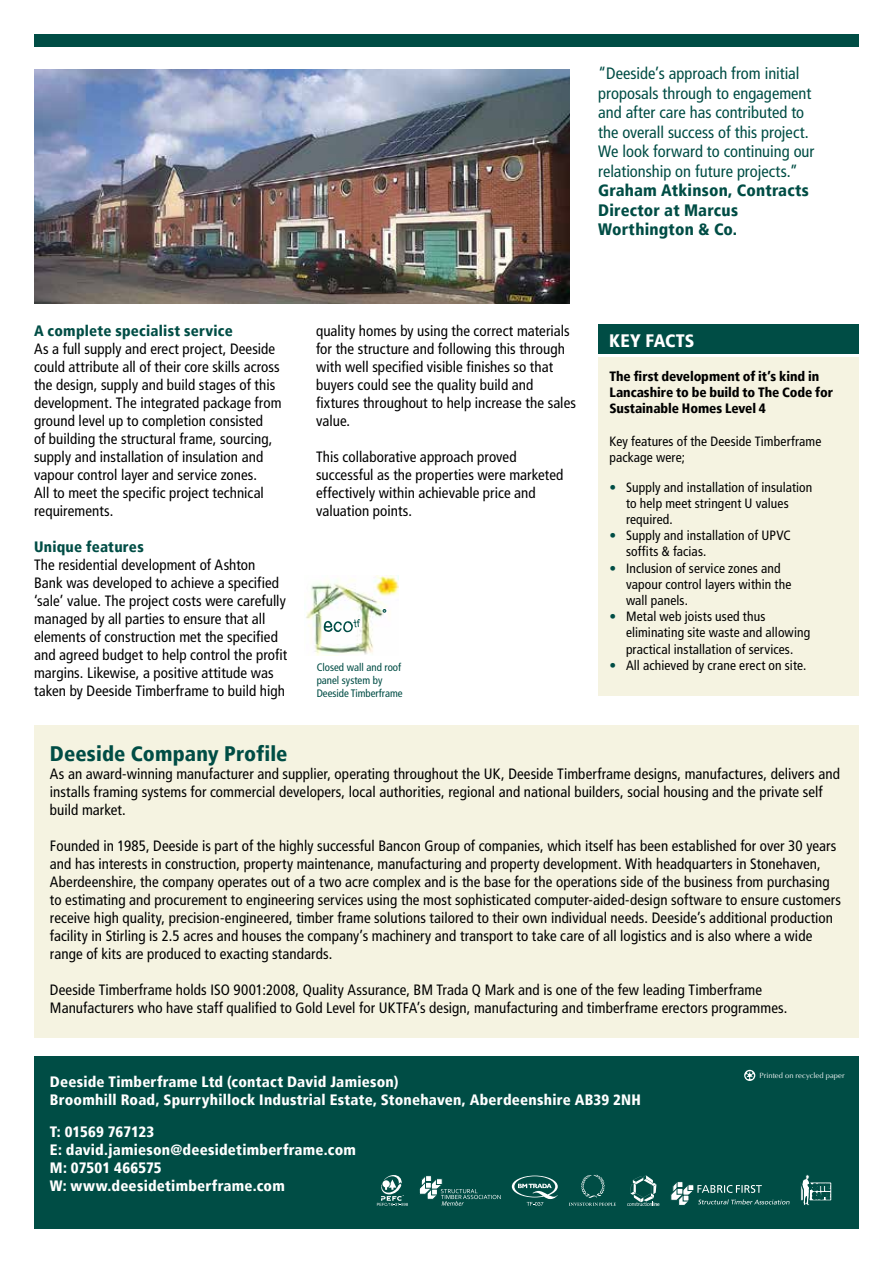
<style>
.page{position:relative;width:893px;height:1263px;background:#fff}
.page>*{position:absolute;margin:0;border:0;box-sizing:border-box;transform-origin:0 0}
.t1{font:900 condensed 21px "Frutiger LT";letter-spacing:.005em;color:#004d45}
.t2{font:900 condensed 18px "Frutiger LT";letter-spacing:.01em;color:#fff}
.t3{font:condensed 16.5px/19.5px "Frutiger LT";color:#004d45}
.t4{font:900 condensed 16.5px/19.5px "Frutiger LT";letter-spacing:.01em;color:#004d45}
.t5{font:condensed 15px/18px "Frutiger LT";letter-spacing:.005em;color:#000}
.t6{font:900 condensed 15px/18px "Frutiger LT";letter-spacing:.015em;color:#fff}
.t7{font:900 condensed 15px "Frutiger LT";letter-spacing:.015em;color:#004d45}
.t8{font:condensed 13.5px/16.2px "Frutiger LT";letter-spacing:.01em;color:#000}
.t9{font:900 condensed 13.5px/16.2px "Frutiger LT";letter-spacing:-.005em;color:#000}
.t10{font:condensed 10.8px/13px "Frutiger LT";color:#004d45}
.t11{font:7.5px "Optima";letter-spacing:.015em;color:#fff}
.s1{color:#004d45}
</style>
<div class="page">
<div style="left:34px;top:34px;width:825px;height:13px;background:#004d45"></div>
<img style="left:34px;top:70px;width:536px;height:233px">
<div style="left:598px;top:357px;width:261px;height:339px;background:#f5f3e1"></div>
<div style="left:598px;top:325px;width:261px;height:29px;background:#004d45"></div>
<img style="left:306px;top:575px;width:93px;height:81px">
<svg style="left:324px;top:619px;width:36px;height:13px"></svg>
<div style="left:34px;top:725px;width:825px;height:313px;background:#f5f3e1"></div>
<div style="left:34px;top:1057px;width:825px;height:172px;background:#004d45"></div>
<svg style="left:744px;top:1070px;width:11px;height:11px"></svg>
<svg style="left:627px;top:1175px;width:32px;height:31px"></svg>
<svg style="left:377px;top:1175px;width:31px;height:31px"></svg>
<svg style="left:569px;top:1175px;width:47px;height:31px"></svg>
<svg style="left:512px;top:1175px;width:46px;height:31px"></svg>
<svg style="left:801px;top:1174px;width:31px;height:32px"></svg>
<svg style="left:419px;top:1175px;width:82px;height:31px"></svg>
<svg style="left:670px;top:1181px;width:120px;height:25px"></svg>
<p class="t3" style="left:598px;top:64px;width:218px">“Deeside’s approach from initial proposals through to engagement and after care has contributed to the overall success of this project.<br>We look forward to continuing our relationship on future projects.”</p>
<p class="t4" style="left:598px;top:181px;width:212px">Graham Atkinson, Contracts<br>Director at Marcus<br>Worthington &amp; Co.</p>
<p class="t7" style="left:34px;top:322px;width:200px">A complete specialist service</p>
<p class="t5" style="left:34px;top:340px;width:249px">As a full supply and erect project, Deeside could attribute all of their core skills across the design, supply and build stages of this development. The integrated package from ground level up to completion consisted<br>of building the structural frame, sourcing, supply and installation of insulation and vapour control layer and service zones.<br>All to meet the specific project technical requirements.</p>
<p class="t7" style="left:34px;top:538px;width:111px">Unique features</p>
<p class="t5" style="left:34px;top:556px;width:255px">The residential development of Ashton Bank was developed to achieve a specified ‘sale’ value. The project costs were carefully managed by all parties to ensure that all elements of construction met the specified and agreed budget to help control the profit margins. Likewise, a positive attitude was taken by Deeside Timberframe to build high</p>
<p class="t5" style="left:316px;top:322px;width:261px">quality homes by using the correct materials for the structure and following this through with well specified visible finishes so that buyers could see the quality build and fixtures throughout to help increase the sales value.</p>
<p class="t5" style="left:316px;top:448px;width:249px">This collaborative approach proved successful as the properties were marketed effectively within achievable price and valuation points.</p>
<p class="t2" style="left:609px;top:330px;width:87px">KEY FACTS</p>
<p class="t9" style="left:609px;top:368px;width:225px">The first development of it’s kind in<br>Lancashire to be build to The Code for<br>Sustainable Homes Level 4</p>
<p class="t8" style="left:609px;top:433px;width:213px">Key features of the Deeside Timberframe package were;</p>
<p class="t8" style="left:626px;top:479px;width:188px;text-indent:-16px"><span class="s1">•</span> Supply and installation of insulation to help meet stringent U values required.</p>
<p class="t8" style="left:626px;top:527px;width:166px;text-indent:-16px"><span class="s1">•</span> Supply and installation of UPVC soffits &amp; facias.</p>
<p class="t8" style="left:626px;top:560px;width:167px;text-indent:-16px"><span class="s1">•</span> Inclusion of service zones and vapour control layers within the wall panels.</p>
<p class="t8" style="left:626px;top:608px;width:186px;text-indent:-16px"><span class="s1">•</span> Metal web joists used thus eliminating site waste and allowing practical installation of services.</p>
<p class="t10" style="left:317px;top:661px;width:86px">Closed wall and roof</p>
<p class="t8" style="left:609px;top:657px;width:198px"><span class="s1">•</span> All achieved by crane erect on site.</p>
<p class="t10" style="left:317px;top:674px;width:88px">panel system by<br>Deeside Timberframe</p>
<h1 class="t1" style="left:50px;top:740px;width:239px">Deeside Company Profile</h1>
<p class="t5" style="left:50px;top:765px;width:791px">As an award-winning manufacturer and supplier, operating throughout the UK, Deeside Timberframe designs, manufactures, delivers and installs framing systems for commercial developers, local authorities, regional and national builders, social housing and the private self build market.</p>
<p class="t5" style="left:50px;top:837px;width:793px">Founded in 1985, Deeside is part of the highly successful Bancon Group of companies, which itself has been established for over 30 years and has interests in construction, property maintenance, manufacturing and property development. With headquarters in Stonehaven, Aberdeenshire, the company operates out of a two acre complex and is the base for the operations side of the business from purchasing to estimating and procurement to engineering services using the most sophisticated computer-aided-design software to ensure customers receive high quality, precision-engineered, timber frame solutions tailored to their own individual needs. Deeside’s additional production facility in Stirling is 2.5 acres and houses the company’s machinery and transport to take care of all logistics and is also where a wide range of kits are produced to exacting standards.</p>
<p class="t5" style="left:50px;top:981px;width:739px">Deeside Timberframe holds ISO 9001:2008, Quality Assurance, BM Trada Q Mark and is one of the few leading Timberframe<br>Manufacturers who have staff qualified to Gold Level for UKTFA’s design, manufacturing and timberframe erectors programmes.</p>
<p class="t6" style="left:50px;top:1073px;width:593px">Deeside Timberframe Ltd (contact David Jamieson)<br>Broomhill Road, Spurryhillock Industrial Estate, Stonehaven, Aberdeenshire AB39 2NH</p>
<p class="t6" style="left:50px;top:1122px;width:308px">T: 01569 767123<br>E: david.jamieson@deesidetimberframe.com<br>M: 07501 466575<br>W: www.deesidetimberframe.com</p>
<p class="t11" style="left:760px;top:1071px;width:87px">Printed on recycled paper</p>
</div>
